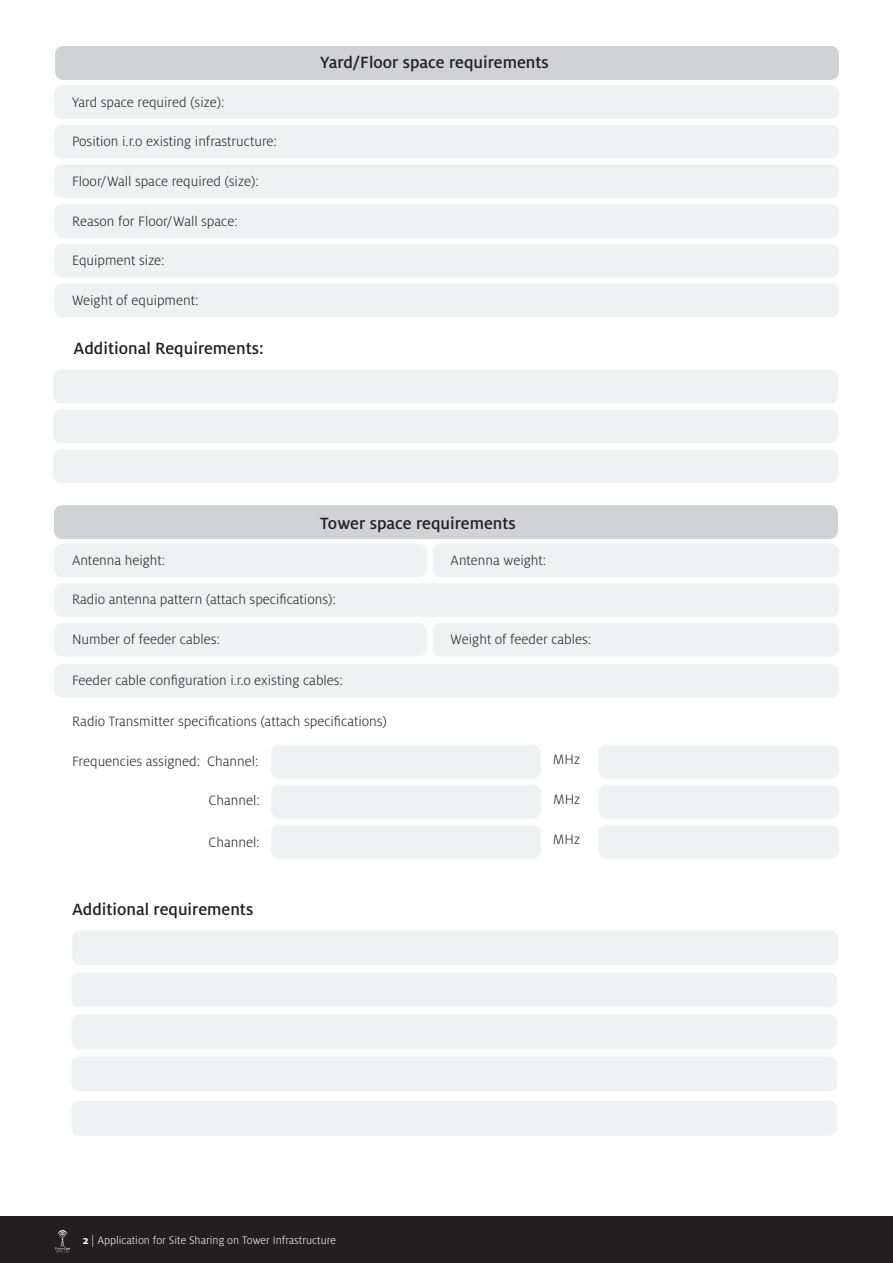
<style>
.page{position:relative;width:893px;height:1263px;background:#fff}
.page>*{position:absolute;margin:0;border:0;box-sizing:border-box;transform-origin:0 0}
.t1{font:500 18px "Milo OT";color:#231f20}
.t2{font:300 15px "Milo OT";color:#231f20}
.t3{font:300 12px "Milo OT";color:#fff}
.s1{font-weight:700}
</style>
<div class="page">
<div style="left:55px;top:46px;width:784px;height:34px;background:#d1d2d4;border-radius:9px"></div>
<div style="left:54px;top:505px;width:784px;height:34px;background:#d1d2d4;border-radius:9px"></div>
<div style="left:54px;top:85px;width:785px;height:34px;background:#f0f1f2;border-radius:9px"></div>
<div style="left:54px;top:544px;width:373px;height:33px;background:#f0f1f2;border-radius:9px"></div>
<div style="left:433px;top:544px;width:406px;height:33px;background:#f0f1f2;border-radius:9px"></div>
<div style="left:433px;top:623px;width:406px;height:33px;background:#f0f1f2;border-radius:9px"></div>
<div style="left:54px;top:204px;width:785px;height:34px;background:#f0f1f2;border-radius:9px"></div>
<div style="left:54px;top:125px;width:785px;height:34px;background:#f0f1f2;border-radius:9px"></div>
<div style="left:54px;top:583px;width:785px;height:34px;background:#f0f1f2;border-radius:9px"></div>
<div style="left:54px;top:244px;width:785px;height:33px;background:#f0f1f2;border-radius:9px"></div>
<div style="left:53px;top:370px;width:785px;height:34px;background:#f0f1f2;border-radius:9px"></div>
<div style="left:54px;top:165px;width:785px;height:33px;background:#f0f1f2;border-radius:9px"></div>
<div style="left:54px;top:623px;width:373px;height:33px;background:#f0f1f2;border-radius:9px"></div>
<div style="left:54px;top:664px;width:785px;height:34px;background:#f0f1f2;border-radius:9px"></div>
<div style="left:271px;top:745px;width:270px;height:33px;background:#f0f1f2;border-radius:9px"></div>
<div style="left:271px;top:785px;width:270px;height:33px;background:#f0f1f2;border-radius:9px"></div>
<div style="left:271px;top:825px;width:270px;height:33px;background:#f0f1f2;border-radius:9px"></div>
<div style="left:598px;top:745px;width:241px;height:33px;background:#f0f1f2;border-radius:9px"></div>
<div style="left:72px;top:930px;width:766px;height:35px;background:#f0f1f2;border-radius:9px"></div>
<div style="left:71px;top:972px;width:766px;height:35px;background:#f0f1f2;border-radius:9px"></div>
<div style="left:71px;top:1014px;width:766px;height:35px;background:#f0f1f2;border-radius:9px"></div>
<div style="left:71px;top:1056px;width:766px;height:35px;background:#f0f1f2;border-radius:9px"></div>
<div style="left:71px;top:1101px;width:766px;height:34px;background:#f0f1f2;border-radius:9px"></div>
<div style="left:599px;top:785px;width:240px;height:33px;background:#f0f1f2;border-radius:9px"></div>
<div style="left:598px;top:825px;width:241px;height:33px;background:#f0f1f2;border-radius:9px"></div>
<div style="left:54px;top:283px;width:785px;height:34px;background:#f0f1f2;border-radius:9px"></div>
<div style="left:53px;top:410px;width:785px;height:33px;background:#f0f1f2;border-radius:9px"></div>
<div style="left:53px;top:449px;width:785px;height:34px;background:#f0f1f2;border-radius:9px"></div>
<div style="left:0;top:1216px;width:893px;height:47px;background:#231f20"></div>
<svg style="left:55px;top:1230px;width:15px;height:22px"></svg>
<p class="t2" style="left:72px;top:94px;width:154px">Yard space required (size):</p>
<p class="t2" style="left:72px;top:133px;width:207px">Position i.r.o existing infrastructure:</p>
<p class="t2" style="left:72px;top:173px;width:189px">Floor/Wall space required (size):</p>
<p class="t2" style="left:72px;top:213px;width:167px">Reason for Floor/Wall space:</p>
<p class="t2" style="left:72px;top:252px;width:94px">Equipment size:</p>
<p class="t2" style="left:72px;top:292px;width:128px">Weight of equipment:</p>
<p class="t1" style="left:74px;top:338px;width:192px">Additional Requirements:</p>
<p class="t1" style="left:320px;top:52px;width:230px">Yard/Floor space requirements</p>
<p class="t1" style="left:320px;top:513px;width:197px">Tower space requirements</p>
<p class="t2" style="left:72px;top:552px;width:95px">Antenna height:</p>
<p class="t2" style="left:451px;top:552px;width:97px">Antenna weight:</p>
<p class="t2" style="left:72px;top:592px;width:266px">Radio antenna pattern (attach specifications):</p>
<p class="t2" style="left:72px;top:631px;width:149px">Number of feeder cables:</p>
<p class="t2" style="left:72px;top:673px;width:273px">Feeder cable configuration i.r.o existing cables:</p>
<p class="t2" style="left:72px;top:713px;width:316px">Radio Transmitter specifications (attach specifications)</p>
<p class="t2" style="left:72px;top:753px;width:188px">Frequencies assigned: Channel:</p>
<p class="t2" style="left:209px;top:792px;width:53px">Channel:</p>
<p class="t2" style="left:208px;top:834px;width:53px">Channel:</p>
<p class="t1" style="left:72px;top:899px;width:183px">Additional requirements</p>
<p class="t2" style="left:451px;top:631px;width:142px">Weight of feeder cables:</p>
<p class="t2" style="left:553px;top:752px;width:29px">MHz</p>
<p class="t2" style="left:553px;top:792px;width:29px">MHz</p>
<p class="t2" style="left:553px;top:832px;width:29px">MHz</p>
<p class="t3" style="left:83px;top:1234px;width:255px"><span class="s1">2</span> | Application for Site Sharing on Tower Infrastructure</p>
</div>
